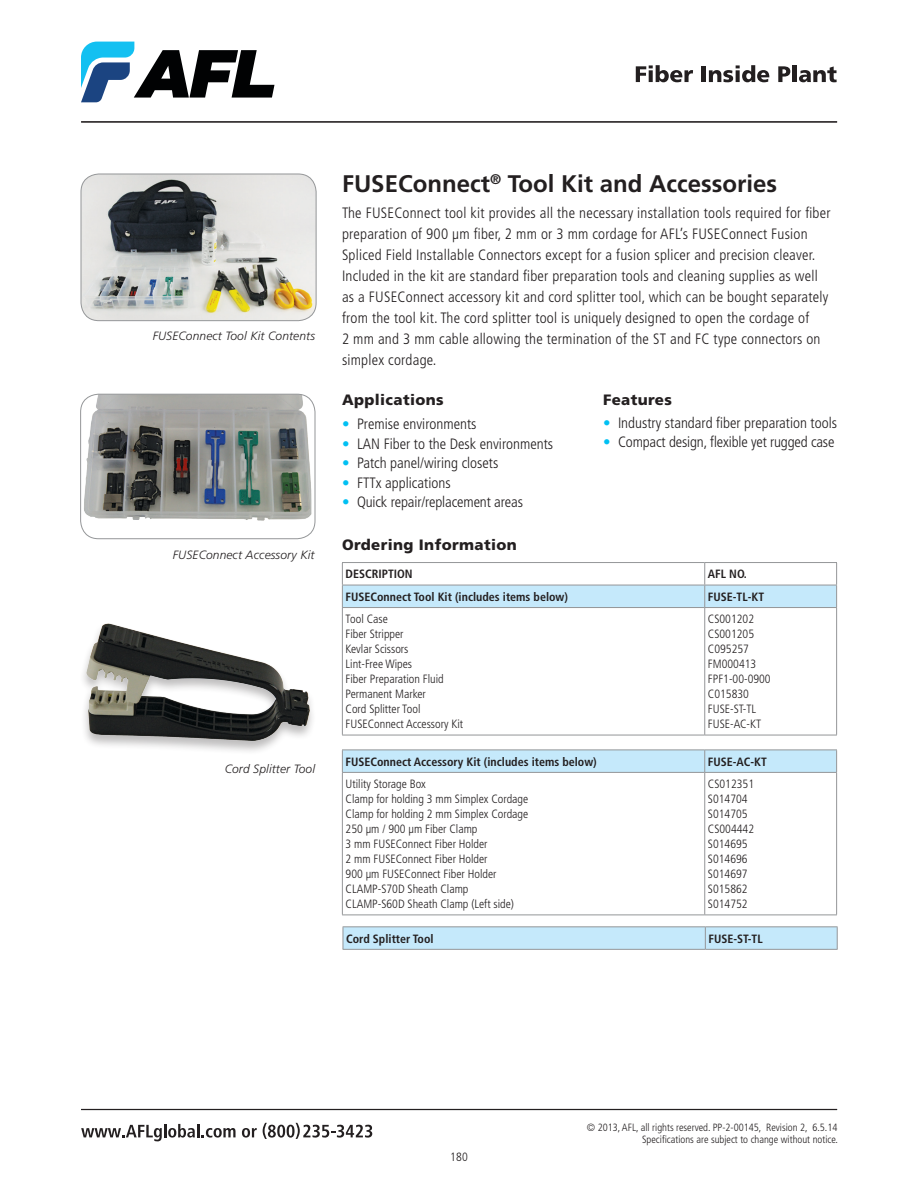
<style>
.page{position:relative;width:918px;height:1188px;background:#fff}
.page>*{position:absolute;margin:0;border:0;box-sizing:border-box;transform-origin:0 0}
.FPP_Product_Title_TO{font:700 24px "Frutiger LT Std";color:#231f20}
.FPP_Body_Text{font:300 condensed 15px/21px "Frutiger LT Std";letter-spacing:.015em;color:#231f20}
.FPP_Bullits{font:300 condensed 15px "Frutiger LT Std";color:#231f20}
.FPP_Subhead{font:900 15px "Frutiger LT Std";letter-spacing:.025em;color:#231f20}
.FPP_Table_Body_Text{font:300 condensed 12px "Frutiger LT Std";color:#231f20}
.FPP_Table_Body_Text-2{font:700 condensed 12px "Frutiger LT Std";color:#231f20}
.FPP_Caption{font:italic 300 12px "Frutiger LT Std";letter-spacing:.01em;color:#231f20}
.FPP_Table_Header{font:700 condensed 12px "Frutiger LT Std";color:#231f20}
.t1{font:300 condensed 10.5px/12px "Frutiger LT Std";color:#231f20;text-align:right}
.s1{color:#00c0f3}
</style>
<div class="page">
<svg style="left:81px;top:42px;width:193px;height:60px"></svg>
<svg style="left:636px;top:65px;width:57px;height:17px"></svg>
<hr style="left:702px;top:66px;width:4px;height:16px;background:#231f20">
<svg style="left:709px;top:65px;width:60px;height:17px"></svg>
<svg style="left:778px;top:66px;width:12px;height:16px"></svg>
<hr style="left:793px;top:65px;width:4px;height:17px;background:#231f20">
<svg style="left:799px;top:66px;width:38px;height:16px"></svg>
<svg style="left:81px;top:1124px;width:155px;height:17px"></svg>
<svg style="left:242px;top:1128px;width:15px;height:10px"></svg>
<svg style="left:263px;top:1123px;width:109px;height:16px"></svg>
<hr style="left:81px;top:121px;width:756px;height:1px;background:#231f20">
<hr style="left:81px;top:1109px;width:756px;height:1px;background:#231f20">
<img style="left:81px;top:174px;width:235px;height:147px">
<div style="left:81px;top:174px;width:235px;height:147px;border:1px solid #949698;border-radius:18px"></div>
<img style="left:84px;top:394px;width:227px;height:145px">
<div style="left:80px;top:394px;width:235px;height:145px;border:1px solid #949698;border-radius:18px"></div>
<img style="left:83px;top:623px;width:230px;height:129px">
<hr style="left:342px;top:562px;width:363px;height:1px;background:#949698">
<hr style="left:705px;top:562px;width:132px;height:1px;background:#949698">
<svg style="left:342px;top:563px;width:495px;height:44px"></svg>
<hr style="left:342px;top:607px;width:363px;height:1px;background:#949698">
<hr style="left:342px;top:608px;width:1px;height:127px;background:#949698">
<hr style="left:705px;top:607px;width:132px;height:1px;background:#949698">
<hr style="left:704px;top:608px;width:1px;height:127px;background:#949698">
<hr style="left:836px;top:608px;width:1px;height:127px;background:#949698">
<hr style="left:342px;top:735px;width:363px;height:1px;background:#949698">
<hr style="left:705px;top:735px;width:132px;height:1px;background:#949698">
<svg style="left:342px;top:750px;width:495px;height:22px;background:#c3e6f8"></svg>
<hr style="left:342px;top:772px;width:363px;height:1px;background:#949698">
<hr style="left:342px;top:773px;width:1px;height:142px;background:#949698">
<hr style="left:705px;top:772px;width:132px;height:1px;background:#949698">
<hr style="left:704px;top:773px;width:1px;height:142px;background:#949698">
<hr style="left:836px;top:773px;width:1px;height:142px;background:#949698">
<hr style="left:342px;top:915px;width:363px;height:1px;background:#949698">
<hr style="left:705px;top:915px;width:132px;height:1px;background:#949698">
<hr style="left:343px;top:926px;width:362px;height:1px;background:#949698">
<hr style="left:705px;top:926px;width:133px;height:1px;background:#949698">
<svg style="left:343px;top:927px;width:495px;height:22px;background:#c3e6f8"></svg>
<hr style="left:343px;top:949px;width:362px;height:1px;background:#949698">
<hr style="left:705px;top:949px;width:133px;height:1px;background:#949698">
<p class="FPP_Caption" style="left:153px;top:329px;width:164px">FUSEConnect Tool Kit Contents</p>
<p class="FPP_Caption" style="left:173px;top:548px;width:143px">FUSEConnect Accessory Kit</p>
<p class="FPP_Caption" style="left:225px;top:762px;width:92px">Cord Splitter Tool</p>
<p class="FPP_Product_Title_TO" style="left:342px;top:170px;width:437px">FUSEConnect<sup>®</sup> Tool Kit and Accessories</p>
<p class="FPP_Body_Text" style="left:342px;top:202px;width:490px">The FUSEConnect tool kit provides all the necessary installation tools required for fiber preparation of 900 μm fiber, 2 mm or 3 mm cordage for AFL’s FUSEConnect Fusion Spliced Field Installable Connectors except for a fusion splicer and precision cleaver.<br>Included in the kit are standard fiber preparation tools and cleaning supplies as well as a FUSEConnect accessory kit and cord splitter tool, which can be bought separately from the tool kit. The cord splitter tool is uniquely designed to open the cordage of<br>2 mm and 3 mm cable allowing the termination of the ST and FC type connectors on simplex cordage.</p>
<p class="FPP_Subhead" style="left:603px;top:391px;width:71px">Features</p>
<p class="FPP_Bullits" style="left:603px;top:414px;width:236px"><span class="s1">•</span> Industry standard fiber preparation tools</p>
<p class="FPP_Bullits" style="left:603px;top:434px;width:233px"><span class="s1">•</span> Compact design, flexible yet rugged case</p>
<p class="FPP_Subhead" style="left:342px;top:391px;width:103px">Applications</p>
<p class="FPP_Bullits" style="left:342px;top:416px;width:136px"><span class="s1">•</span> Premise environments</p>
<p class="FPP_Bullits" style="left:342px;top:435px;width:213px"><span class="s1">•</span> LAN Fiber to the Desk environments</p>
<p class="FPP_Bullits" style="left:342px;top:455px;width:158px"><span class="s1">•</span> Patch panel/wiring closets</p>
<p class="FPP_Bullits" style="left:342px;top:474px;width:110px"><span class="s1">•</span> FTTx applications</p>
<p class="FPP_Bullits" style="left:342px;top:494px;width:182px"><span class="s1">•</span> Quick repair/replacement areas</p>
<p class="FPP_Subhead" style="left:342px;top:536px;width:176px">Ordering Information</p>
<p class="FPP_Table_Header" style="left:346px;top:567px;width:69px">DESCRIPTION</p>
<p class="FPP_Table_Header" style="left:708px;top:567px;width:41px">AFL NO.</p>
<p class="FPP_Table_Body_Text-2" style="left:346px;top:590px;width:224px">FUSEConnect Tool Kit (includes items below)</p>
<p class="FPP_Table_Body_Text-2" style="left:708px;top:590px;width:58px">FUSE-TL-KT</p>
<p class="FPP_Table_Body_Text" style="left:346px;top:612px;width:44px">Tool Case</p>
<p class="FPP_Table_Body_Text" style="left:346px;top:627px;width:60px">Fiber Stripper</p>
<p class="FPP_Table_Body_Text" style="left:346px;top:642px;width:64px">Kevlar Scissors</p>
<p class="FPP_Table_Body_Text" style="left:346px;top:657px;width:68px">Lint-Free Wipes</p>
<p class="FPP_Table_Body_Text" style="left:346px;top:672px;width:100px">Fiber Preparation Fluid</p>
<p class="FPP_Table_Body_Text" style="left:346px;top:687px;width:82px">Permanent Marker</p>
<p class="FPP_Table_Body_Text" style="left:346px;top:702px;width:76px">Cord Splitter Tool</p>
<p class="FPP_Table_Body_Text" style="left:346px;top:717px;width:119px">FUSEConnect Accessory Kit</p>
<p class="FPP_Table_Body_Text" style="left:708px;top:612px;width:48px">CS001202</p>
<p class="FPP_Table_Body_Text" style="left:708px;top:627px;width:48px">CS001205</p>
<p class="FPP_Table_Body_Text" style="left:708px;top:642px;width:43px">C095257</p>
<p class="FPP_Table_Body_Text" style="left:708px;top:657px;width:50px">FM000413</p>
<p class="FPP_Table_Body_Text" style="left:708px;top:672px;width:64px">FPF1-00-0900</p>
<p class="FPP_Table_Body_Text" style="left:708px;top:687px;width:43px">C015830</p>
<p class="FPP_Table_Body_Text" style="left:708px;top:702px;width:50px">FUSE-ST-TL</p>
<p class="FPP_Table_Body_Text" style="left:708px;top:717px;width:55px">FUSE-AC-KT</p>
<p class="FPP_Table_Body_Text-2" style="left:346px;top:754px;width:253px">FUSEConnect Accessory Kit (includes items below)</p>
<p class="FPP_Table_Body_Text-2" style="left:708px;top:754px;width:60px">FUSE-AC-KT</p>
<p class="FPP_Table_Body_Text" style="left:346px;top:777px;width:82px">Utility Storage Box</p>
<p class="FPP_Table_Body_Text" style="left:346px;top:792px;width:184px">Clamp for holding 3 mm Simplex Cordage</p>
<p class="FPP_Table_Body_Text" style="left:346px;top:807px;width:184px">Clamp for holding 2 mm Simplex Cordage</p>
<p class="FPP_Table_Body_Text" style="left:346px;top:822px;width:133px">250 μm / 900 μm Fiber Clamp</p>
<p class="FPP_Table_Body_Text" style="left:346px;top:837px;width:143px">3 mm FUSEConnect Fiber Holder</p>
<p class="FPP_Table_Body_Text" style="left:346px;top:852px;width:143px">2 mm FUSEConnect Fiber Holder</p>
<p class="FPP_Table_Body_Text" style="left:346px;top:867px;width:152px">900 μm FUSEConnect Fiber Holder</p>
<p class="FPP_Table_Body_Text" style="left:346px;top:882px;width:124px">CLAMP-S70D Sheath Clamp</p>
<p class="FPP_Table_Body_Text" style="left:346px;top:897px;width:170px">CLAMP-S60D Sheath Clamp (Left side)</p>
<p class="FPP_Table_Body_Text" style="left:708px;top:777px;width:48px">CS012351</p>
<p class="FPP_Table_Body_Text" style="left:708px;top:792px;width:41px">S014704</p>
<p class="FPP_Table_Body_Text" style="left:708px;top:807px;width:41px">S014705</p>
<p class="FPP_Table_Body_Text" style="left:708px;top:822px;width:48px">CS004442</p>
<p class="FPP_Table_Body_Text" style="left:708px;top:837px;width:41px">S014695</p>
<p class="FPP_Table_Body_Text" style="left:708px;top:852px;width:41px">S014696</p>
<p class="FPP_Table_Body_Text" style="left:708px;top:867px;width:41px">S014697</p>
<p class="FPP_Table_Body_Text" style="left:708px;top:882px;width:41px">S015862</p>
<p class="FPP_Table_Body_Text" style="left:708px;top:897px;width:41px">S014752</p>
<p class="FPP_Table_Body_Text-2" style="left:346px;top:931px;width:89px">Cord Splitter Tool</p>
<p class="FPP_Table_Body_Text-2" style="left:709px;top:931px;width:56px">FUSE-ST-TL</p>
<p class="FPP_Table_Body_Text" style="left:450px;top:1150px;width:19px">180</p>
<p class="t1" style="left:587px;top:1122px;width:253px">© 2013, AFL, all rights reserved. PP-2-00145, Revision 2, 6.5.14<br>Specifications are subject to change without notice.</p>
</div>
